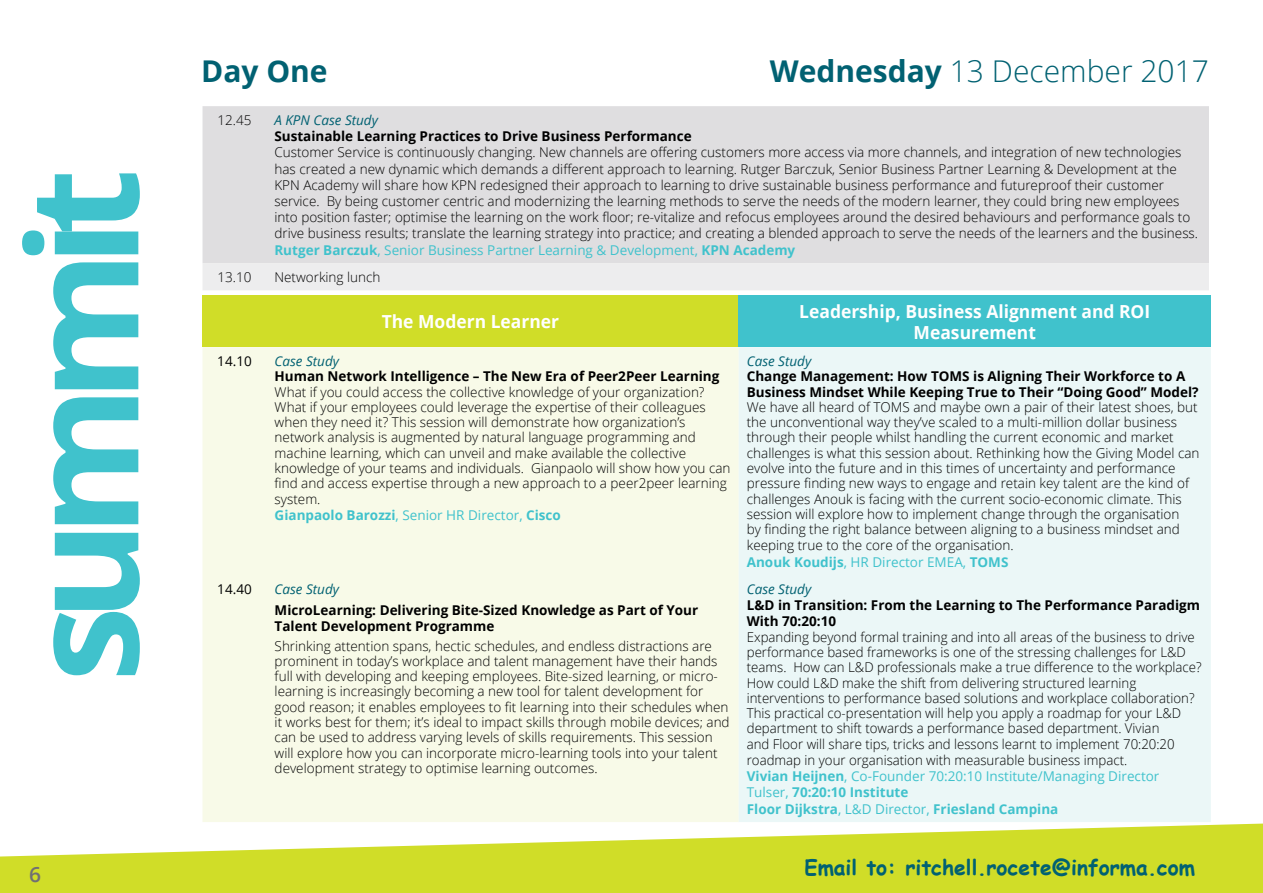
<style>
.page{position:relative;width:1263px;height:893px;background:#fff}
.page>*{position:absolute;margin:0;border:0;box-sizing:border-box;transform-origin:0 0}
.t1{font:700 153px "Open Sans";letter-spacing:-.1em;color:#40c2cc}
.t2{font:300 30px "Open Sans";color:#016172}
.t3{font:700 30px "Open Sans";color:#016172}
.t4{font:700 21px "Comic Sans MS";color:#016172}
.t5{font:600 21px "Open Sans";color:#717073}
.t6{font:700 18px/20.7px "Open Sans";color:#fff;text-align:center}
.t7{font:300 13.5px/15.5px "Open Sans";color:#000}
.t8{font:700 13.5px/16.2px "Open Sans";color:#000}
.t9{font:italic 13.5px "Open Sans";color:#016172}
.t10{font:13.5px "Open Sans";color:#000}
.s1{font-weight:700}
.s2{font-weight:700;color:#40c2cc}
.s3{font-weight:400;color:#40c2cc}
</style>
<div class="page">
<div style="left:202px;top:296px;width:537px;height:51px;background:#d0dd28"></div>
<div style="left:739px;top:296px;width:472px;height:51px;background:#40c2cc"></div>
<div style="left:202px;top:347px;width:537px;height:475px;background:#f8fae8"></div>
<div style="left:739px;top:347px;width:472px;height:475px;background:#ebf7f7"></div>
<svg style="left:0;top:824px;width:1263px;height:69px;fill:#d0dd28"></svg>
<div style="left:202px;top:106px;width:1007px;height:157px;background:#dfdee0"></div>
<div style="left:203px;top:263px;width:1006px;height:27px;background:#ededee"></div>
<h1 class="t1" style="left:-25px;top:682px;width:515px;rotate:-90deg">summit</h1>
<h3 class="t5" style="left:29px;top:860px;width:13px">6</h3>
<h2 class="t3" style="left:201px;top:50px;width:128px">Day One</h2>
<h2 class="t2" style="left:770px;top:51px;width:441px"><span class="s1">Wednesday</span> 13 December 2017</h2>
<p class="t7" style="left:217px;top:112px;width:36px">12.45</p>
<p class="t9" style="left:274px;top:111px;width:105px">A KPN Case Study</p>
<p class="t8" style="left:274px;top:128px;width:419px">Sustainable Learning Practices to Drive Business Performance</p>
<p class="t7" style="left:274px;top:144px;width:925px;line-height:16.2px">Customer Service is continuously changing. New channels are offering customers more access via more channels, and integration of new technologies has created a new dynamic which demands a different approach to learning. Rutger Barczuk, Senior Business Partner Learning &amp; Development at the KPN Academy will share how KPN redesigned their approach to learning to drive sustainable business performance and futureproof their customer service. By being customer centric and modernizing the learning methods to serve the needs of the modern learner, they could bring new employees into position faster; optimise the learning on the work floor; re-vitalize and refocus employees around the desired behaviours and performance goals to drive business results; translate the learning strategy into practice; and creating a blended approach to serve the needs of the learners and the business.<br><span class="s2">Rutger Barczuk</span><span class="s3">, Senior Business Partner Learning &amp; Development,</span> <span class="s2">KPN Academy</span></p>
<p class="t7" style="left:217px;top:269px;width:36px">13.10</p>
<p class="t7" style="left:274px;top:269px;width:108px">Networking lunch</p>
<h3 class="t6" style="left:382px;top:311px;width:179px">The Modern Learner</h3>
<h3 class="t6" style="left:799px;top:301px;width:352px">Leadership, Business Alignment and ROI<br>Measurement</h3>
<p class="t10" style="left:217px;top:352px;width:36px">14.10</p>
<p class="t9" style="left:275px;top:352px;width:66px">Case Study</p>
<p class="t8" style="left:275px;top:368px;width:446px">Human Network Intelligence – The New Era of Peer2Peer Learning</p>
<p class="t7" style="left:275px;top:384px;width:457px">What if you could access the collective knowledge of your organization?<br>What if your employees could leverage the expertise of their colleagues when they need it? This session will demonstrate how organization’s network analysis is augmented by natural language programming and machine learning, which can unveil and make available the collective knowledge of your teams and individuals. Gianpaolo will show how you can find and access expertise through a new approach to a peer2peer learning system.<br><span class="s2">Gianpaolo Barozzi</span><span class="s3">, Senior HR Director,</span> <span class="s2">Cisco</span></p>
<p class="t10" style="left:217px;top:580px;width:36px">14.40</p>
<p class="t9" style="left:275px;top:580px;width:66px">Case Study</p>
<p class="t8" style="left:275px;top:601px;width:425px">MicroLearning: Delivering Bite-Sized Knowledge as Part of Your<br>Talent Development Programme</p>
<p class="t7" style="left:275px;top:638px;width:456px">Shrinking attention spans, hectic schedules, and endless distractions are prominent in today’s workplace and talent management have their hands full with developing and keeping employees. Bite-sized learning, or micro&shy;learning is increasingly becoming a new tool for talent development for good reason; it enables employees to fit learning into their schedules when it works best for them; it’s ideal to impact skills through mobile devices; and can be used to address varying levels of skills requirements. This session will explore how you can incorporate micro-learning tools into your talent development strategy to optimise learning outcomes.</p>
<p class="t9" style="left:747px;top:352px;width:66px">Case Study</p>
<p class="t8" style="left:747px;top:368px;width:453px;line-height:15.3px">Change Management: How TOMS is Aligning Their Workforce to A<br>Business Mindset While Keeping True to Their “Doing Good” Model?</p>
<p class="t7" style="left:747px;top:399px;width:454px">We have all heard of TOMS and maybe own a pair of their latest shoes, but the unconventional way they’ve scaled to a multi-million dollar business through their people whilst handling the current economic and market challenges is what this session about. Rethinking how the Giving Model can evolve into the future and in this times of uncertainty and performance pressure finding new ways to engage and retain key talent are the kind of challenges Anouk is facing with the current socio-economic climate. This session will explore how to implement change through the organisation<br>by finding the right balance between aligning to a business mindset and keeping true to the core of the organisation.<br><span class="s2">Anouk Koudijs</span><span class="s3">, HR Director EMEA,</span> <span class="s2">TOMS</span></p>
<p class="t9" style="left:747px;top:580px;width:66px">Case Study</p>
<p class="t8" style="left:747px;top:597px;width:455px">L&amp;D in Transition: From the Learning to The Performance Paradigm<br>With 70:20:10</p>
<p class="t7" style="left:747px;top:629px;width:456px">Expanding beyond formal training and into all areas of the business to drive performance based frameworks is one of the stressing challenges for L&amp;D teams. How can L&amp;D professionals make a true difference to the workplace?<br>How could L&amp;D make the shift from delivering structured learning interventions to performance based solutions and workplace collaboration?<br>This practical co-presentation will help you apply a roadmap for your L&amp;D department to shift towards a performance based department. Vivian<br>and Floor will share tips, tricks and lessons learnt to implement 70:20:20 roadmap in your organisation with measurable business impact.<br><span class="s2">Vivian Heijnen</span><span class="s3">, Co-Founder 70:20:10 Institute/Managing Director Tulser,</span> <span class="s2">70:20:10 Institute<br>Floor Dijkstra</span><span class="s3">, L&amp;D Director,</span> <span class="s2">Friesland Campina</span></p>
<h3 class="t4" style="left:804px;top:852px;width:392px">Email to: ritchell.rocete@informa.com</h3>
</div>
